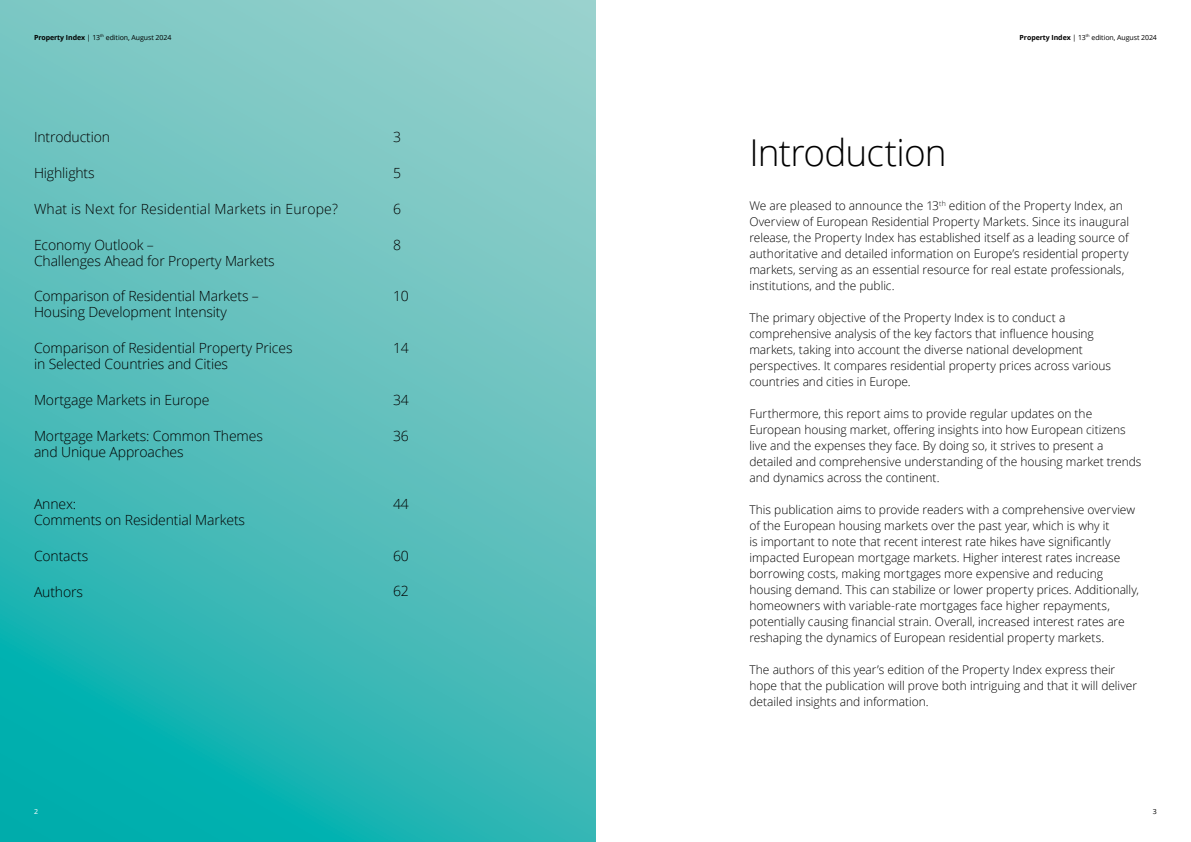
<style>
.page{position:relative;width:1191px;height:842px;background:#fff}
.page>*{position:absolute;margin:0;border:0;box-sizing:border-box;transform-origin:0 0}
.t1{font:300 37px "Open Sans";letter-spacing:-.025em;color:#000}
.t2{font:300 14px/16px "Open Sans";letter-spacing:-.01em;color:#000}
.t3{font:300 14px "Open Sans";letter-spacing:.01em;color:#000}
.t4{font:300 12px/16px "Open Sans";letter-spacing:-.005em;color:#000}
.t5{font:7px "Open Sans";letter-spacing:-.01em;color:#000}
.t6{font:7px "Open Sans";color:#fff}
.s1{font-weight:700}
</style>
<div class="page">
<svg style="left:0;top:0;width:595px;height:842px;background:#56bebc"></svg>
<p class="t5" style="left:34px;top:32px;width:139px"><span class="s1">Property Index</span> | 13<sup>th</sup> edition, August 2024</p>
<p class="t2" style="left:34px;top:129px;width:78px">Introduction</p>
<p class="t2" style="left:34px;top:164px;width:62px">Highlights</p>
<p class="t3" style="left:34px;top:199px;width:305px">What is Next for Residential Markets in Europe?</p>
<p class="t2" style="left:34px;top:236px;width:242px">Economy Outlook –<br>Challenges Ahead for Property Markets</p>
<p class="t2" style="left:34px;top:288px;width:226px">Comparison of Residential Markets –<br>Housing Development Intensity</p>
<p class="t2" style="left:34px;top:340px;width:260px">Comparison of Residential Property Prices in Selected Countries and Cities</p>
<p class="t2" style="left:34px;top:392px;width:177px">Mortgage Markets in Europe</p>
<p class="t2" style="left:34px;top:427px;width:230px">Mortgage Markets: Common Themes and Unique Approaches</p>
<p class="t2" style="left:34px;top:495px;width:212px">Annex:<br>Comments on Residential Markets</p>
<p class="t2" style="left:34px;top:547px;width:56px">Contacts</p>
<p class="t2" style="left:34px;top:583px;width:50px">Authors</p>
<p class="t2" style="left:393px;top:129px;width:9px">3</p>
<p class="t2" style="left:393px;top:164px;width:9px">5</p>
<p class="t2" style="left:393px;top:200px;width:9px">6</p>
<p class="t2" style="left:393px;top:236px;width:9px">8</p>
<p class="t2" style="left:393px;top:288px;width:17px">10</p>
<p class="t2" style="left:393px;top:340px;width:17px">14</p>
<p class="t2" style="left:393px;top:392px;width:17px">34</p>
<p class="t2" style="left:393px;top:427px;width:17px">36</p>
<p class="t2" style="left:393px;top:495px;width:17px">44</p>
<p class="t2" style="left:393px;top:547px;width:17px">60</p>
<p class="t2" style="left:393px;top:583px;width:17px">62</p>
<p class="t5" style="left:1019px;top:32px;width:139px"><span class="s1">Property Index</span> | 13<sup>th</sup> edition, August 2024</p>
<h1 class="t1" style="left:749px;top:127px;width:199px">Introduction</h1>
<p class="t4" style="left:749px;top:198px;width:381px">We are pleased to announce the 13<sup>th</sup> edition of the Property Index, an Overview of European Residential Property Markets. Since its inaugural release, the Property Index has established itself as a leading source of authoritative and detailed information on Europe’s residential property markets, serving as an essential resource for real estate professionals, institutions, and the public.</p>
<p class="t4" style="left:749px;top:310px;width:363px">The primary objective of the Property Index is to conduct a comprehensive analysis of the key factors that influence housing markets, taking into account the diverse national development perspectives. It compares residential property prices across various countries and cities in Europe.</p>
<p class="t4" style="left:749px;top:406px;width:393px">Furthermore, this report aims to provide regular updates on the European housing market, offering insights into how European citizens live and the expenses they face. By doing so, it strives to present a detailed and comprehensive understanding of the housing market trends and dynamics across the continent.</p>
<p class="t4" style="left:749px;top:502px;width:391px">This publication aims to provide readers with a comprehensive overview of the European housing markets over the past year, which is why it<br>is important to note that recent interest rate hikes have significantly impacted European mortgage markets. Higher interest rates increase borrowing costs, making mortgages more expensive and reducing housing demand. This can stabilize or lower property prices. Additionally, homeowners with variable-rate mortgages face higher repayments, potentially causing financial strain. Overall, increased interest rates are reshaping the dynamics of European residential property markets.</p>
<p class="t4" style="left:749px;top:662px;width:389px">The authors of this year’s edition of the Property Index express their hope that the publication will prove both intriguing and that it will deliver detailed insights and information.</p>
<p class="t6" style="left:34px;top:807px;width:6px">2</p>
<p class="t5" style="left:1153px;top:807px;width:6px">3</p>
</div>
